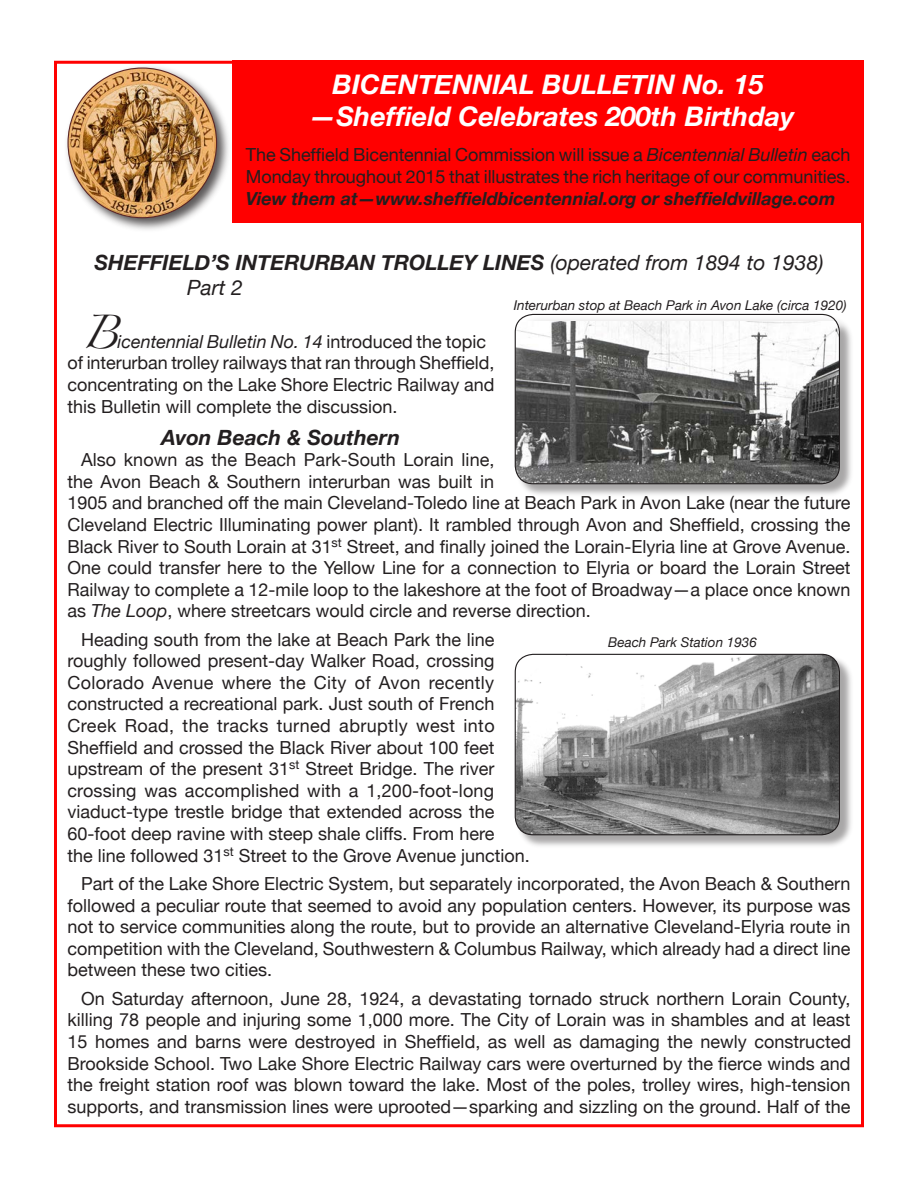
<style>
.page{position:relative;width:918px;height:1188px;background:#fff}
.page>*{position:absolute;margin:0;border:0;box-sizing:border-box;transform-origin:0 0}
.Bulletin_TITLE{font:italic 700 27px/32.4px "Helvetica Neue";color:#fff;text-align:center}
.Bulletin_Subtitle{font:italic 700 21px "Helvetica Neue";color:#231f20}
.Bulletin_Subtitle-2{font:italic 21px "Helvetica Neue";color:#231f20}
.Bulletin_Text{font:18px/21.6px "Helvetica Neue";color:#231f20;text-align:justify}
.Bulletin_Figure_Capt{font:italic 13.5px "Helvetica Neue";color:#231f20}
.s1{font-style:italic}
.s2{font-weight:700;font-style:italic}
.s3{font-weight:400}
.s4{font-family:"Zapfino";font-size:30px}
</style>
<div class="page">
<div style="left:232px;top:61px;width:632px;height:162px;background:#f00"></div>
<div style="left:64px;top:64px;width:168px;height:168px;background:#231f20;opacity:.75"></div>
<img style="left:68px;top:68px;width:149px;height:150px;border-radius:50%">
<div style="left:515px;top:314px;width:339px;height:185px;background:#231f20;opacity:.4"></div>
<img style="left:515px;top:321px;width:324px;height:163px">
<div style="left:515px;top:314px;width:325px;height:170px;border:1px solid #231f20;border-radius:18px"></div>
<div style="left:515px;top:654px;width:339px;height:196px;background:#231f20;opacity:.4"></div>
<img style="left:515px;top:654px;width:324px;height:181px;border-radius:18px">
<div style="left:515px;top:654px;width:325px;height:181px;border:1px solid #231f20;border-radius:18px"></div>
<p class="Bulletin_TITLE" style="left:309px;top:67px;width:487px">BICENTENNIAL BULLETIN No. 15 —Sheffield Celebrates 200th Birthday</p>
<p class="Bulletin_Text" style="left:246px;top:144px;width:606px">The Sheffield Bicentennial Commission will issue a <span class="s1">Bicentennial Bulletin</span> each Monday throughout 2015 that illustrates the rich heritage of our communities.<br><span class="s2">View them at—www.sheffieldbicentennial.org or sheffieldvillage.com</span></p>
<p class="Bulletin_Subtitle" style="left:95px;top:250px;width:730px">SHEFFIELD’S INTERURBAN TROLLEY LINES <span class="s3">(operated from 1894 to 1938)</span></p>
<p class="Bulletin_Subtitle-2" style="left:187px;top:275px;width:57px">Part 2</p>
<p class="Bulletin_Figure_Capt" style="left:514px;top:297px;width:335px">Interurban stop at Beach Park in Avon Lake (circa 1920)</p>
<p class="Bulletin_Text" style="left:68px;top:330px;width:428px;text-align:left;text-indent:13px"><span class="s4">B</span><span class="s1">icentennial Bulletin No. 14</span> introduced the topic of interurban trolley railways that ran through Sheffield, concentrating on the Lake Shore Electric Railway and this Bulletin will complete the discussion.</p>
<p class="Bulletin_Subtitle" style="left:162px;top:424px;width:240px">Avon Beach &amp; Southern</p>
<p class="Bulletin_Text" style="left:68px;top:449px;width:785px;text-align:left;text-indent:14px">Also known as the Beach Park-South Lorain line,<br>the Avon Beach &amp; Southern interurban was built in<br>1905 and branched off the main Cleveland-Toledo line at Beach Park in Avon Lake (near the future Cleveland Electric Illuminating power plant). It rambled through Avon and Sheffield, crossing the Black River to South Lorain at 31<sup>st</sup> Street, and finally joined the Lorain-Elyria line at Grove Avenue.<br>One could transfer here to the Yellow Line for a connection to Elyria or board the Lorain Street Railway to complete a 12-mile loop to the lakeshore at the foot of Broadway—a place once known as <span class="s1">The Loop</span>, where streetcars would circle and reverse direction.</p>
<p class="Bulletin_Text" style="left:67px;top:628px;width:464px;text-align:left;text-indent:14px">Heading south from the lake at Beach Park the line roughly followed present-day Walker Road, crossing Colorado Avenue where the City of Avon recently constructed a recreational park. Just south of French Creek Road, the tracks turned abruptly west into Sheffield and crossed the Black River about 100 feet upstream of the present 31<sup>st</sup> Street Bridge. The river crossing was accomplished with a 1,200-foot-long viaduct-type trestle bridge that extended across the 60-foot deep ravine with steep shale cliffs. From here<br>the line followed 31<sup>st</sup> Street to the Grove Avenue junction.</p>
<p class="Bulletin_Text" style="left:68px;top:873px;width:784px;text-indent:14px">Part of the Lake Shore Electric System, but separately incorporated, the Avon Beach &amp; Southern followed a peculiar route that seemed to avoid any population centers. However, its purpose was not to service communities along the route, but to provide an alternative Cleveland-Elyria route in competition with the Cleveland, Southwestern &amp; Columbus Railway, which already had a direct line between these two cities.</p>
<p class="Bulletin_Text" style="left:68px;top:987px;width:785px;text-indent:14px">On Saturday afternoon, June 28, 1924, a devastating tornado struck northern Lorain County, killing 78 people and injuring some 1,000 more. The City of Lorain was in shambles and at least 15 homes and barns were destroyed in Sheffield, as well as damaging the newly constructed Brookside School. Two Lake Shore Electric Railway cars were overturned by the fierce winds and the freight station roof was blown toward the lake. Most of the poles, trolley wires, high-tension supports, and transmission lines were uprooted—sparking and sizzling on the ground. Half of the</p>
<p class="Bulletin_Figure_Capt" style="left:608px;top:634px;width:150px">Beach Park Station 1936</p>
</div>
